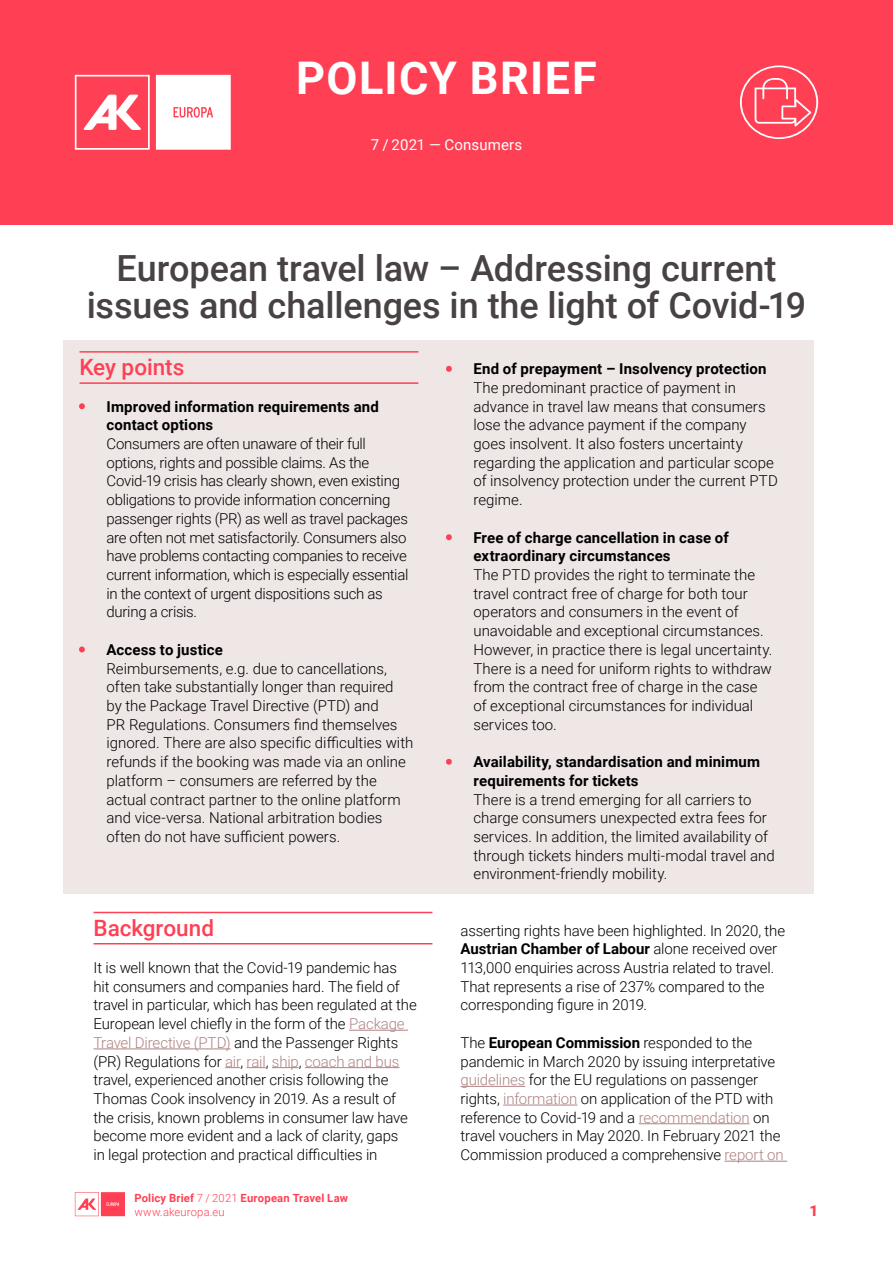
<style>
.page{position:relative;width:893px;height:1263px;background:#fff}
.page>*{position:absolute;margin:0;border:0;box-sizing:border-box;transform-origin:0 0}
.t1{font:700 45px "Roboto";letter-spacing:.03em;color:#fff}
.t2{font:500 36px/37.3px "Roboto";letter-spacing:-.005em;color:#484242;text-align:center}
.t3{font:500 22.5px "Roboto";color:#ff4054}
.t4{font:300 15px/18.8px "Roboto";letter-spacing:-.005em;color:#000}
.t5{font:700 15px/18.8px "Roboto";letter-spacing:.01em;color:#000}
.t6{font:15px "Roboto";letter-spacing:.01em;color:#fff}
.t7{font:900 15px "Roboto";color:#ff4054}
.t8{font:700 11.25px/14.1px "Roboto";letter-spacing:.02em;color:#ff4054}
.s1{font-weight:300;color:#ff4054}
.s2{color:#ff4054}
.s3{font-weight:700}
.s4{color:#af8282}
.s5{font-weight:300}
</style>
<div class="page">
<svg style="left:75px;top:1192px;width:50px;height:24px"></svg>
<div style="left:0;top:0;width:893px;height:225px;background:#ff4054"></div>
<svg style="left:75px;top:75px;width:75px;height:75px"></svg>
<svg style="left:156px;top:75px;width:75px;height:75px;background:#fff7f7"></svg>
<hr style="left:460px;top:1086px;width:65px;height:1px;background:#af8282">
<hr style="left:503px;top:1105px;width:74px;height:1px;background:#af8282">
<hr style="left:639px;top:1123px;width:111px;height:1px;background:#af8282">
<hr style="left:724px;top:1161px;width:63px;height:1px;background:#af8282">
<svg style="left:740px;top:65px;width:78px;height:74px"></svg>
<hr style="left:94px;top:912px;width:338px;height:1px;background:#ff4054">
<hr style="left:94px;top:943px;width:338px;height:1px;background:#ff4054">
<hr style="left:349px;top:1030px;width:59px;height:1px;background:#af8282">
<hr style="left:94px;top:1048px;width:137px;height:1px;background:#af8282">
<svg style="left:225px;top:1067px;width:15px;height:1px"></svg>
<svg style="left:247px;top:1067px;width:19px;height:1px"></svg>
<svg style="left:272px;top:1067px;width:27px;height:1px"></svg>
<hr style="left:305px;top:1067px;width:94px;height:1px;background:#af8282">
<div style="left:64px;top:340px;width:750px;height:554px;background:#efe6e6"></div>
<hr style="left:80px;top:351px;width:338px;height:2px;background:#ff4054">
<hr style="left:80px;top:382px;width:338px;height:2px;background:#ff4054">
<h1 class="t1" style="left:296px;top:46px;width:302px">POLICY BRIEF</h1>
<p class="t6" style="left:371px;top:134px;width:153px">7 / 2021 — Consumers</p>
<h2 class="t2" style="left:87px;top:248px;width:721px">European travel law – Addressing current issues and challenges in the light of Covid-19</h2>
<h3 class="t3" style="left:80px;top:351px;width:106px">Key points</h3>
<p class="t5" style="left:107px;top:396px;width:274px;text-indent:-27px"><span class="s1">•</span> Improved information requirements and contact options</p>
<p class="t4" style="left:107px;top:434px;width:303px">Consumers are often unaware of their full options, rights and possible claims. As the Covid-19 crisis has clearly shown, even existing obligations to provide information concerning passenger rights (PR) as well as travel packages are often not met satisfactorily. Consumers also have problems contacting companies to receive current information, which is especially essential in the context of urgent dispositions such as during a crisis.</p>
<p class="t4" style="left:107px;top:640px;width:308px;text-indent:-27px"><span class="s2">•</span> <span class="s3">Access to justice<br></span>Reimbursements, e.g. due to cancellations, often take substantially longer than required<br>by the Package Travel Directive (PTD) and<br>PR Regulations. Consumers find themselves ignored. There are also specific difficulties with refunds if the booking was made via an online platform – consumers are referred by the actual contract partner to the online platform and vice-versa. National arbitration bodies often do not have sufficient powers.</p>
<h3 class="t3" style="left:94px;top:912px;width:122px">Background</h3>
<p class="t4" style="left:94px;top:958px;width:325px">It is well known that the Covid-19 pandemic has hit consumers and companies hard. The field of travel in particular, which has been regulated at the European level chiefly in the form of the <span class="s4">Package Travel Directive (PTD)</span> and the Passenger Rights (PR) Regulations for <span class="s4">air</span>, <span class="s4">rail</span>, <span class="s4">ship</span>, <span class="s4">coach and bus </span>travel, experienced another crisis following the Thomas Cook insolvency in 2019. As a result of the crisis, known problems in consumer law have become more evident and a lack of clarity, gaps<br>in legal protection and practical difficulties in</p>
<p class="t8" style="left:134px;top:1191px;width:215px">Policy Brief <span class="s5">7 / 2021</span> European Travel Law <span class="s5">www.akeuropa.eu</span></p>
<p class="t4" style="left:473px;top:359px;width:306px;text-indent:-27px"><span class="s2">•</span> <span class="s3">End of prepayment – Insolvency protection </span>The predominant practice of payment in advance in travel law means that consumers lose the advance payment if the company goes insolvent. It also fosters uncertainty regarding the application and particular scope of insolvency protection under the current PTD regime.</p>
<p class="t5" style="left:473px;top:527px;width:257px;text-indent:-27px"><span class="s1">•</span> Free of charge cancellation in case of extraordinary circumstances</p>
<p class="t4" style="left:473px;top:565px;width:300px">The PTD provides the right to terminate the travel contract free of charge for both tour operators and consumers in the event of unavoidable and exceptional circumstances.<br>However, in practice there is legal uncertainty.<br>There is a need for uniform rights to withdraw from the contract free of charge in the case of exceptional circumstances for individual services too.</p>
<p class="t5" style="left:473px;top:752px;width:288px;text-indent:-27px"><span class="s1">•</span> Availability, standardisation and minimum requirements for tickets</p>
<p class="t4" style="left:473px;top:789px;width:303px">There is a trend emerging for all carriers to charge consumers unexpected extra fees for services. In addition, the limited availability of through tickets hinders multi-modal travel and environment-friendly mobility.</p>
<p class="t4" style="left:460px;top:920px;width:326px">asserting rights have been highlighted. In 2020, the <span class="s3">Austrian Chamber of Labour</span> alone received over 113,000 enquiries across Austria related to travel.<br>That represents a rise of 237% compared to the corresponding figure in 2019.</p>
<p class="t4" style="left:460px;top:1032px;width:325px">The <span class="s3">European Commission</span> responded to the pandemic in March 2020 by issuing interpretative <span class="s4">guidelines</span> for the EU regulations on passenger rights, <span class="s4">information</span> on application of the PTD with reference to Covid-19 and a <span class="s4">recommendation</span> on travel vouchers in May 2020. In February 2021 the Commission produced a comprehensive <span class="s4">report on</span></p>
<p class="t7" style="left:809px;top:1200px;width:10px">1</p>
</div>
